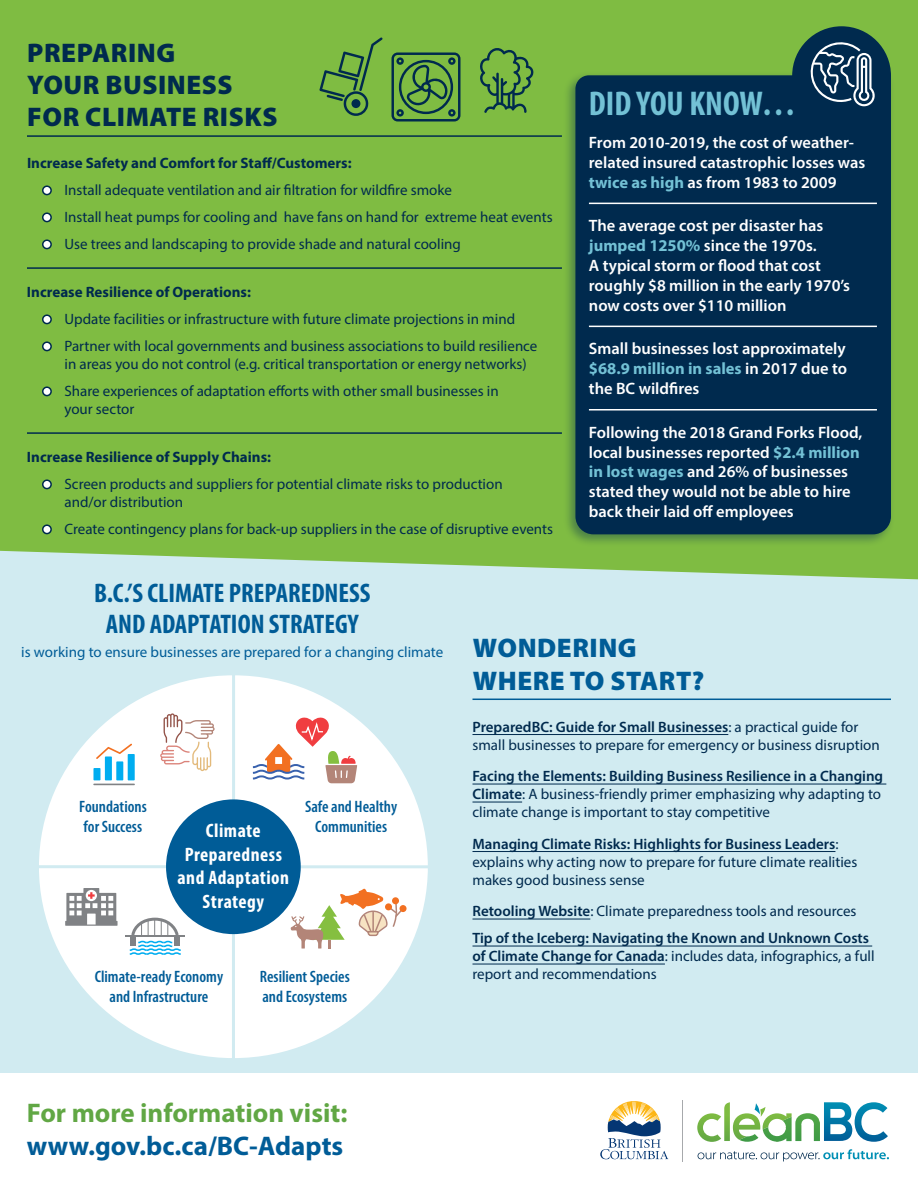
<style>
.page{position:relative;width:918px;height:1188px;background:#d1ebf1}
.page>*{position:absolute;margin:0;border:0;box-sizing:border-box;transform-origin:0 0}
.t1{font:700 condensed 34.5px "Myriad Pro";color:#73c1d5}
.t2{font:700 condensed 27px/31.5px "Myriad Pro";color:#005c97;text-align:center}
.t3{font:900 27px/32.4px "Myriad Pro";letter-spacing:.02em;color:#002a4e}
.t4{font:700 27px "Myriad Pro";color:#61a744}
.t5{font:700 27px "Myriad Pro";color:#005c97}
.t6{font:900 27px/32.4px "Myriad Pro";letter-spacing:.02em;color:#005c97}
.t7{font:700 condensed 19.5px/23.4px "Myriad Pro";letter-spacing:.025em;color:#fff;text-align:center}
.t8{font:600 16.5px/19.8px "Myriad Pro";color:#fff}
.t9{font:600 condensed 16.5px/19.8px "Myriad Pro";color:#005c97;text-align:center}
.t10{font:15px/18px "Myriad Pro";color:#002a4e}
.t11{font:700 15px "Myriad Pro";color:#002a4e}
.t12{font:600 15px/27px "Myriad Pro";color:#002a4e}
.t13{font:15px "Myriad Pro";color:#005c97}
.s1{font-weight:700;color:#73c1d5}
.s2{font-weight:600}
.s3{font-weight:400}
</style>
<div class="page">
<div style="left:0;top:0;width:918px;height:579px;background:#7fbc42"></div>
<div style="left:0;top:1074px;width:918px;height:114px;background:#fff"></div>
<svg style="left:698px;top:1149px;width:191px;height:12px"></svg>
<svg style="left:697px;top:1102px;width:191px;height:40px"></svg>
<svg style="left:600px;top:1101px;width:68px;height:58px"></svg>
<hr style="left:682px;top:1100px;width:1px;height:62px;background:#a7a9ac">
<hr style="left:27px;top:135px;width:535px;height:2px;background:#002a4e">
<hr style="left:27px;top:267px;width:535px;height:2px;background:#002a4e">
<hr style="left:27px;top:432px;width:535px;height:2px;background:#002a4e">
<div style="left:43px;top:186px;width:8px;height:9px;background:#fff;border-radius:50%"></div>
<div style="left:42px;top:185px;width:10px;height:10px;border:2px solid #002a4e;border-radius:50%"></div>
<div style="left:43px;top:213px;width:8px;height:9px;background:#fff;border-radius:50%"></div>
<div style="left:42px;top:212px;width:10px;height:10px;border:2px solid #002a4e;border-radius:50%"></div>
<div style="left:43px;top:240px;width:8px;height:9px;background:#fff;border-radius:50%"></div>
<div style="left:42px;top:239px;width:10px;height:10px;border:2px solid #002a4e;border-radius:50%"></div>
<div style="left:43px;top:315px;width:8px;height:9px;background:#fff;border-radius:50%"></div>
<div style="left:42px;top:314px;width:10px;height:10px;border:2px solid #002a4e;border-radius:50%"></div>
<div style="left:43px;top:342px;width:8px;height:9px;background:#fff;border-radius:50%"></div>
<div style="left:42px;top:341px;width:10px;height:10px;border:2px solid #002a4e;border-radius:50%"></div>
<div style="left:43px;top:387px;width:8px;height:9px;background:#fff;border-radius:50%"></div>
<div style="left:42px;top:386px;width:10px;height:10px;border:2px solid #002a4e;border-radius:50%"></div>
<div style="left:43px;top:480px;width:8px;height:9px;background:#fff;border-radius:50%"></div>
<div style="left:42px;top:479px;width:10px;height:10px;border:2px solid #002a4e;border-radius:50%"></div>
<div style="left:43px;top:525px;width:8px;height:9px;background:#fff;border-radius:50%"></div>
<div style="left:42px;top:524px;width:10px;height:10px;border:2px solid #002a4e;border-radius:50%"></div>
<div style="left:563px;top:71px;width:332px;height:476px;background:#002a4e;opacity:.4"></div>
<div style="left:575px;top:75px;width:316px;height:459px;background:#002a4e"></div>
<hr style="left:589px;top:203px;width:288px;height:1px;background:#fff">
<hr style="left:589px;top:326px;width:288px;height:1px;background:#fff">
<hr style="left:589px;top:409px;width:288px;height:2px;background:#fff">
<div style="left:792px;top:26px;width:99px;height:99px;background:#002a4e;border-radius:50%"></div>
<svg style="left:807px;top:39px;width:69px;height:68px"></svg>
<hr style="left:472px;top:699px;width:419px;height:1px;background:#005c97">
<hr style="left:472px;top:734px;width:256px;height:1px;background:#002a4e">
<hr style="left:472px;top:784px;width:414px;height:1px;background:#002a4e">
<hr style="left:472px;top:802px;width:50px;height:1px;background:#002a4e">
<hr style="left:472px;top:851px;width:363px;height:1px;background:#002a4e">
<hr style="left:472px;top:919px;width:118px;height:1px;background:#002a4e">
<hr style="left:472px;top:946px;width:400px;height:1px;background:#002a4e">
<hr style="left:472px;top:964px;width:193px;height:1px;background:#002a4e">
<svg style="left:392px;top:53px;width:68px;height:69px;background:#558c45"></svg>
<svg style="left:479px;top:47px;width:55px;height:66px;background:#619a44"></svg>
<svg style="left:319px;top:37px;width:64px;height:79px;background:#6ba543"></svg>
<div style="left:351px;top:99px;width:9px;height:9px;background:#002a4e;border-radius:50%"></div>
<div style="left:37px;top:674px;width:392px;height:386px;background:#fff;border-radius:50%"></div>
<hr style="left:232px;top:673px;width:3px;height:142px;background:#d1ebf1">
<hr style="left:37px;top:865px;width:145px;height:3px;background:#d1ebf1">
<hr style="left:232px;top:918px;width:3px;height:142px;background:#d1ebf1">
<hr style="left:285px;top:865px;width:145px;height:3px;background:#d1ebf1">
<div style="left:166px;top:799px;width:135px;height:135px;background:#005c97;border-radius:50%"></div>
<svg style="left:65px;top:888px;width:53px;height:38px"></svg>
<svg style="left:291px;top:889px;width:114px;height:60px"></svg>
<svg style="left:252px;top:716px;width:105px;height:67px"></svg>
<div style="left:93px;top:768px;width:7px;height:12px;background:#00adf0"></div>
<div style="left:105px;top:756px;width:7px;height:24px;background:#00adf0"></div>
<div style="left:116px;top:761px;width:7px;height:19px;background:#00adf0"></div>
<div style="left:128px;top:754px;width:7px;height:26px;background:#00adf0"></div>
<svg style="left:96px;top:744px;width:36px;height:15px"></svg>
<hr style="left:93px;top:784px;width:42px;height:1px;background:#808285">
<hr style="left:126px;top:935px;width:59px;height:2px;background:#808285">
<svg style="left:129px;top:917px;width:52px;height:38px"></svg>
<svg style="left:160px;top:713px;width:55px;height:58px"></svg>
<h2 class="t3" style="left:27px;top:37px;width:252px">PREPARING<br>YOUR BUSINESS<br>FOR CLIMATE RISKS</h2>
<p class="t11" style="left:27px;top:154px;width:326px">Increase Safety and Comfort for Staff/Customers:</p>
<p class="t10" style="left:64px;top:177px;width:490px;line-height:27px">Install adequate ventilation and air filtration for wildfire smoke<br>Install heat pumps for cooling and have fans on hand for extreme heat events<br>Use trees and landscaping to provide shade and natural cooling</p>
<p class="t11" style="left:27px;top:283px;width:226px">Increase Resilience of Operations:</p>
<p class="t10" style="left:64px;top:306px;width:474px;line-height:27px">Update facilities or infrastructure with future climate projections in mind<br>Partner with local governments and business associations to build resilience</p>
<p class="t10" style="left:64px;top:351px;width:464px;line-height:27px">in areas you do not control (e.g. critical transportation or energy networks)<br>Share experiences of adaptation efforts with other small businesses in</p>
<p class="t10" style="left:64px;top:400px;width:71px">your sector</p>
<p class="t11" style="left:27px;top:448px;width:246px">Increase Resilience of Supply Chains:</p>
<p class="t10" style="left:64px;top:475px;width:440px">Screen products and suppliers for potential climate risks to production and/or distribution</p>
<p class="t10" style="left:64px;top:520px;width:490px">Create contingency plans for back-up suppliers in the case of disruptive events</p>
<h1 class="t1" style="left:589px;top:82px;width:209px">DID YOU KNOW…</h1>
<p class="t8" style="left:589px;top:132px;width:278px">From 2010-2019, the cost of weather&shy;related insured catastrophic losses was <span class="s1">twice as high</span> as from 1983 to 2009</p>
<p class="t8" style="left:589px;top:216px;width:263px">The average cost per disaster has <span class="s1">jumped 1250%</span> since the 1970s.<br>A typical storm or flood that cost roughly $8 million in the early 1970’s now costs over $110 million</p>
<p class="t8" style="left:589px;top:339px;width:260px;text-align:justify">Small businesses lost approximately <span class="s1">$68.9 million in sales</span> in 2017 due to the BC wildfires</p>
<p class="t8" style="left:589px;top:422px;width:275px">Following the 2018 Grand Forks Flood, local businesses reported <span class="s1">$2.4 million in lost wages</span> and 26% of businesses stated they would not be able to hire back their laid off employees</p>
<h2 class="t2" style="left:94px;top:576px;width:278px">B.C.’S CLIMATE PREPAREDNESS<br>AND ADAPTATION STRATEGY</h2>
<p class="t13" style="left:21px;top:643px;width:424px">is working to ensure businesses are prepared for a changing climate</p>
<p class="t9" style="left:79px;top:797px;width:69px;text-align:left">Foundations for Success</p>
<h3 class="t7" style="left:178px;top:819px;width:113px">Climate<br>Preparedness and Adaptation<br>Strategy</h3>
<p class="t9" style="left:305px;top:797px;width:94px">Safe and Healthy<br>Communities</p>
<p class="t9" style="left:95px;top:967px;width:130px">Climate-ready Economy and Infrastructure</p>
<p class="t9" style="left:260px;top:967px;width:92px;text-align:left">Resilient Species and Ecosystems</p>
<h2 class="t6" style="left:473px;top:632px;width:233px">WONDERING<br>WHERE TO START?</h2>
<p class="t10" style="left:472px;top:717px;width:409px"><span class="s2">PreparedBC: Guide for Small Businesses</span>: a practical guide for small businesses to prepare for emergency or business disruption</p>
<p class="t10" style="left:472px;top:767px;width:412px"><span class="s2">Facing the Elements: Building Business Resilience in a Changing<br>Climate</span>: A business-friendly primer emphasizing why adapting to climate change is important to stay competitive</p>
<p class="t10" style="left:472px;top:834px;width:386px"><span class="s2">Managing Climate Risks: Highlights for Business Leaders</span>: explains why acting now to prepare for future climate realities makes good business sense</p>
<p class="t12" style="left:472px;top:897px;width:398px">Retooling Website<span class="s3">: Climate preparedness tools and resources<br></span>Tip of the Iceberg: Navigating the Known and Unknown Costs</p>
<p class="t10" style="left:472px;top:947px;width:404px"><span class="s2">of Climate Change for Canada</span>: includes data, infographics, a full report and recommendations</p>
<h2 class="t4" style="left:27px;top:1095px;width:322px">For more information visit:</h2>
<h2 class="t5" style="left:27px;top:1128px;width:318px">www.gov.bc.ca/BC-Adapts</h2>
</div>
